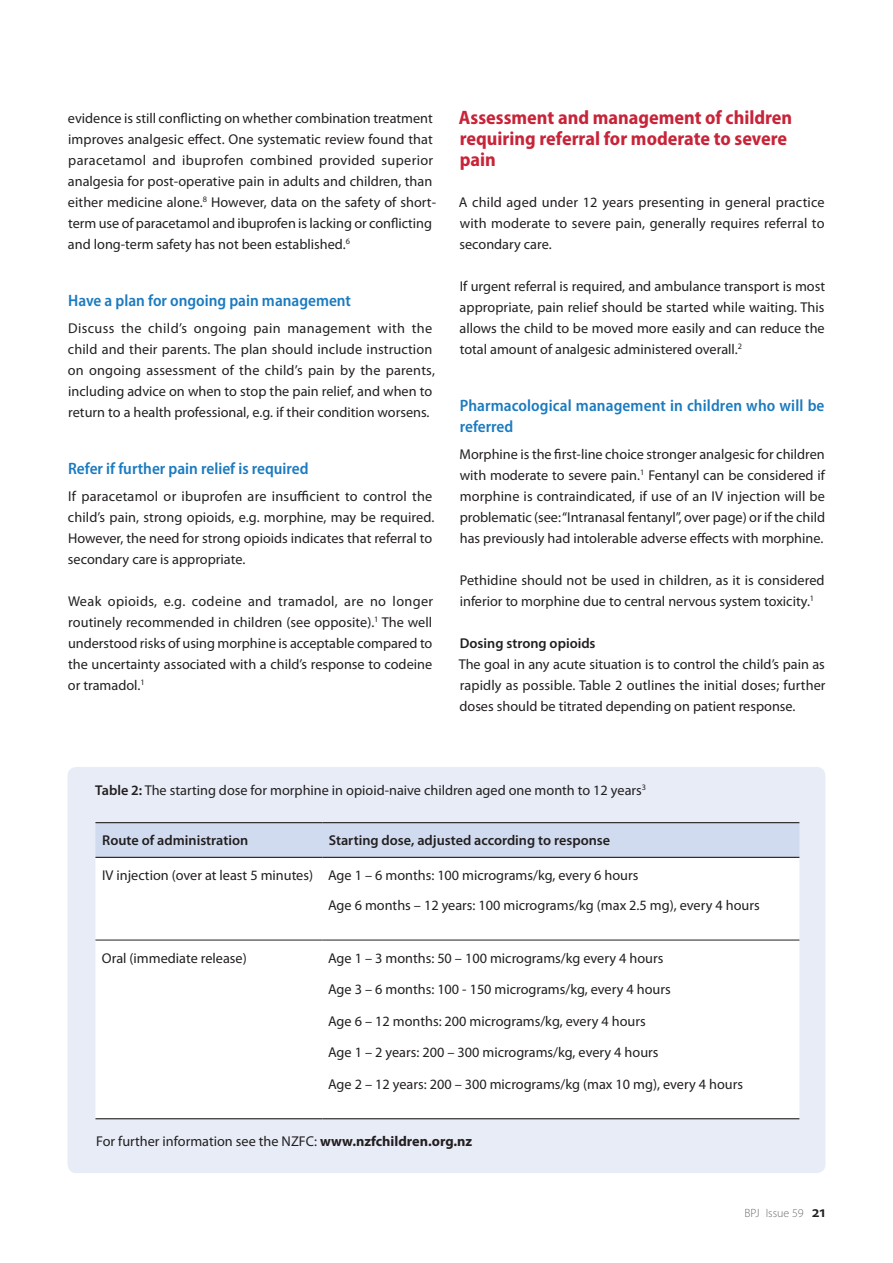
<style>
.page{position:relative;width:893px;height:1263px;background:#fff}
.page>*{position:absolute;margin:0;border:0;box-sizing:border-box;transform-origin:0 0}
.A_head{font:700 semi-condensed 19.5px/21px "Myriad Pro";color:#c82439}
.B_head{font:600 semi-condensed 16.5px/21px "Myriad Pro";color:#1b7bc0}
.Body{font:14.25px/21px "Myriad Pro";color:#231f20;text-align:justify}
.Body-2{font:600 14.25px "Myriad Pro";color:#231f20}
.C_head{font:600 14.25px "Myriad Pro";color:#231f20}
.t1{font:300 12px "Myriad Pro";color:#6c6d70}
.s1{font-weight:600}
.s2{font-weight:700}
.s3{font-weight:600;font-size:15.75px;color:#231f20}
</style>
<div class="page">
<div style="left:68px;top:767px;width:757px;height:406px;background:#e7ecf7;border-radius:9px"></div>
<div style="left:95px;top:823px;width:704px;height:34px;background:#d0dbef"></div>
<div style="left:95px;top:858px;width:704px;height:260px;background:#fff"></div>
<hr style="left:95px;top:940px;width:227px;height:1px;background:#231f20">
<hr style="left:322px;top:940px;width:477px;height:1px;background:#231f20">
<hr style="left:95px;top:822px;width:227px;height:1px;background:#231f20">
<hr style="left:322px;top:822px;width:477px;height:1px;background:#231f20">
<hr style="left:95px;top:857px;width:227px;height:1px;background:#231f20">
<hr style="left:322px;top:857px;width:477px;height:1px;background:#231f20">
<hr style="left:95px;top:1118px;width:227px;height:1px;background:#231f20">
<hr style="left:322px;top:1118px;width:477px;height:1px;background:#231f20">
<p class="Body" style="left:68px;top:107px;width:370px;text-align:left">evidence is still conflicting on whether combination treatment improves analgesic effect. One systematic review found that paracetamol and ibuprofen combined provided superior analgesia for post-operative pain in adults and children, than either medicine alone.<sup>8</sup> However, data on the safety of short&shy;term use of paracetamol and ibuprofen is lacking or conflicting and long-term safety has not been established.<sup>6</sup></p>
<p class="B_head" style="left:68px;top:290px;width:284px">Have a plan for ongoing pain management</p>
<p class="Body" style="left:68px;top:317px;width:368px;text-align:left">Discuss the child’s ongoing pain management with the child and their parents. The plan should include instruction on ongoing assessment of the child’s pain by the parents, including advice on when to stop the pain relief, and when to return to a health professional, e.g. if their condition worsens.</p>
<p class="B_head" style="left:68px;top:458px;width:242px">Refer if further pain relief is required</p>
<p class="Body" style="left:68px;top:485px;width:368px;text-align:left">If paracetamol or ibuprofen are insufficient to control the child’s pain, strong opioids, e.g. morphine, may be required.<br>However, the need for strong opioids indicates that referral to secondary care is appropriate.</p>
<p class="Body" style="left:68px;top:590px;width:367px">Weak opioids, e.g. codeine and tramadol, are no longer routinely recommended in children (see opposite).<sup>1</sup> The well understood risks of using morphine is acceptable compared to the uncertainty associated with a child’s response to codeine or tramadol.<sup>1</sup></p>
<p class="A_head" style="left:459px;top:107px;width:335px">Assessment and management of children requiring referral for moderate to severe pain</p>
<p class="Body" style="left:459px;top:191px;width:367px">A child aged under 12 years presenting in general practice with moderate to severe pain, generally requires referral to secondary care.</p>
<p class="Body" style="left:459px;top:275px;width:367px">If urgent referral is required, and ambulance transport is most appropriate, pain relief should be started while waiting. This allows the child to be moved more easily and can reduce the total amount of analgesic administered overall.<sup>2</sup></p>
<p class="B_head" style="left:460px;top:395px;width:366px">Pharmacological management in children who will be referred</p>
<p class="Body" style="left:460px;top:443px;width:367px">Morphine is the first-line choice stronger analgesic for children with moderate to severe pain.<sup>1</sup> Fentanyl can be considered if morphine is contraindicated, if use of an IV injection will be problematic (see: “Intranasal fentanyl”, over page) or if the child has previously had intolerable adverse effects with morphine.</p>
<p class="Body" style="left:460px;top:569px;width:366px">Pethidine should not be used in children, as it is considered inferior to morphine due to central nervous system toxicity.<sup>1</sup></p>
<p class="C_head" style="left:460px;top:634px;width:137px">Dosing strong opioids</p>
<p class="Body" style="left:459px;top:653px;width:368px">The goal in any acute situation is to control the child’s pain as rapidly as possible. Table 2 outlines the initial doses; further doses should be titrated depending on patient response.</p>
<p class="Body" style="left:95px;top:779px;width:552px"><span class="s1">Table 2:</span> The starting dose for morphine in opioid-naive children aged one month to 12 years<sup>3</sup></p>
<p class="Body-2" style="left:102px;top:831px;width:147px">Route of administration</p>
<p class="Body-2" style="left:329px;top:831px;width:283px">Starting dose, adjusted according to response</p>
<p class="Body" style="left:102px;top:864px;width:212px">IV injection (over at least 5 minutes)</p>
<p class="Body" style="left:328px;top:864px;width:312px">Age 1 – 6 months: 100 micrograms/kg, every 6 hours</p>
<p class="Body" style="left:328px;top:894px;width:433px">Age 6 months – 12 years: 100 micrograms/kg (max 2.5 mg), every 4 hours</p>
<p class="Body" style="left:102px;top:947px;width:146px">Oral (immediate release)</p>
<p class="Body" style="left:328px;top:947px;width:337px">Age 1 – 3 months: 50 – 100 micrograms/kg every 4 hours</p>
<p class="Body" style="left:328px;top:979px;width:344px">Age 3 – 6 months: 100 - 150 micrograms/kg, every 4 hours</p>
<p class="Body" style="left:328px;top:1010px;width:319px">Age 6 – 12 months: 200 micrograms/kg, every 4 hours</p>
<p class="Body" style="left:328px;top:1042px;width:332px">Age 1 – 2 years: 200 – 300 micrograms/kg, every 4 hours</p>
<p class="Body" style="left:328px;top:1073px;width:416px">Age 2 – 12 years: 200 – 300 micrograms/kg (max 10 mg), every 4 hours</p>
<p class="Body" style="left:96px;top:1131px;width:377px">For further information see the NZFC: <span class="s2">www.nzfchildren.org.nz</span></p>
<p class="t1" style="left:744px;top:1206px;width:83px">BPJ Issue 59 <span class="s3">21</span></p>
</div>
